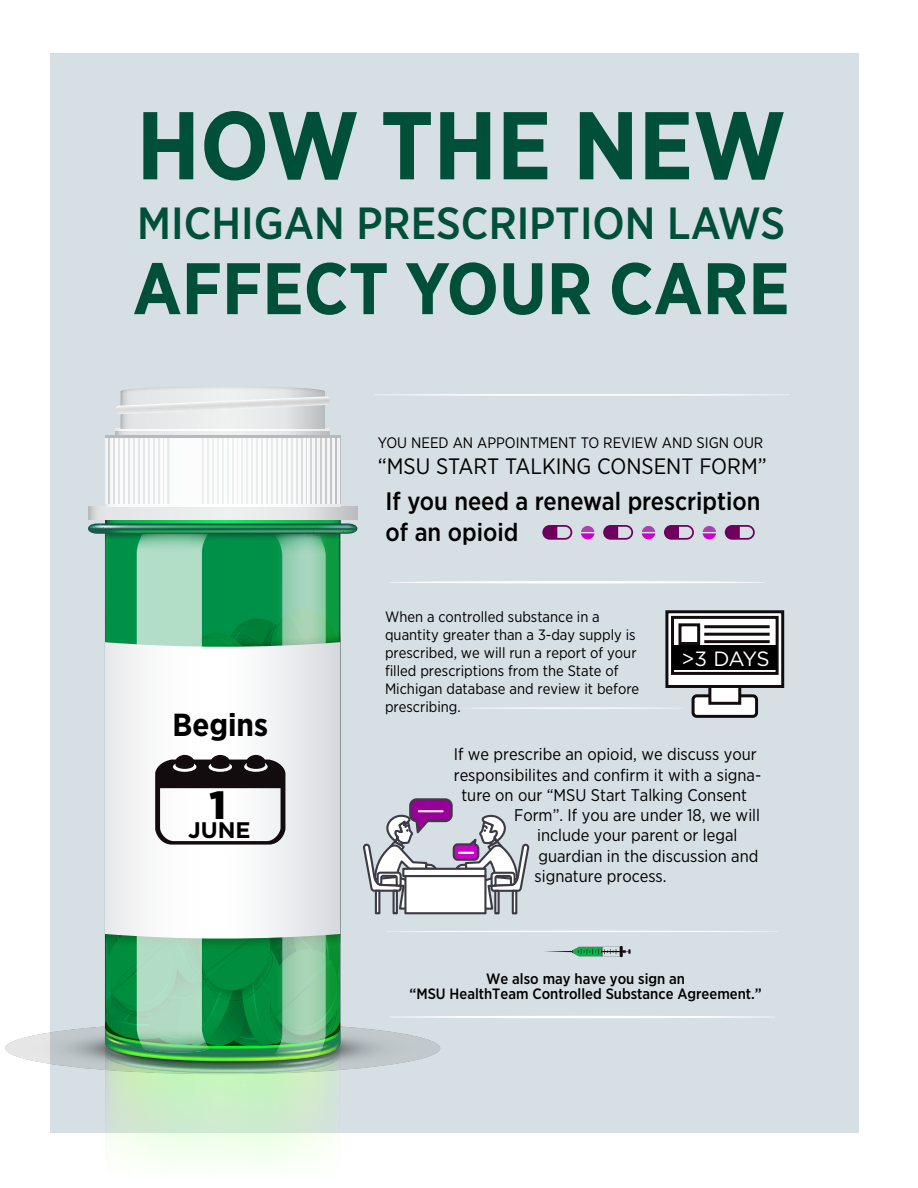
<style>
.page{position:relative;width:918px;height:1188px;background:#fff}
.page>*{position:absolute;margin:0;border:0;box-sizing:border-box;transform-origin:0 0}
.t1{font:700 96px "Gotham Narrow";color:#004f39}
.t2{font:700 72.75px "Gotham Narrow";color:#004f39}
.t3{font:500 45px "Gotham Narrow";color:#004f39}
.t4{font:900 39.3px "Gotham";color:#000}
.t5{font:700 31.8px "Gotham Narrow";color:#000}
.t6{font:500 25.2px/30.3px "Gotham Narrow";color:#000}
.t7{font:700 22.5px "Gotham";color:#000}
.t8{font:22.35px "Gotham Narrow";color:#000}
.t9{font:20.7px "Gotham";color:#fff}
.t10{font:16.8px "Gotham Narrow";color:#000}
.t11{font:15.15px "Gotham Narrow";color:#000}
.t12{font:15px/18px "Gotham Narrow";color:#000}
.t13{font:500 15px/15px "Gotham Narrow";color:#000;text-align:center}
</style>
<div class="page">
<div style="left:50px;top:53px;width:809px;height:1080px;background:#d6dfe3"></div>
<svg style="left:105px;top:519px;width:235px;height:4px"></svg>
<svg style="left:88px;top:507px;width:269px;height:12px"></svg>
<svg style="left:116px;top:430px;width:214px;height:6px"></svg>
<svg style="left:116px;top:429px;width:214px;height:1px"></svg>
<svg style="left:105px;top:437px;width:232px;height:68px"></svg>
<hr style="left:106px;top:436px;width:2px;height:71px;background:#e6e7e8">
<hr style="left:110px;top:436px;width:3px;height:71px;background:#e6e7e8">
<hr style="left:115px;top:436px;width:3px;height:71px;background:#e6e7e8">
<hr style="left:120px;top:436px;width:3px;height:71px;background:#e6e7e8">
<hr style="left:125px;top:436px;width:3px;height:71px;background:#e6e7e8">
<hr style="left:130px;top:436px;width:3px;height:71px;background:#e6e7e8">
<hr style="left:135px;top:436px;width:3px;height:71px;background:#e6e7e8">
<hr style="left:140px;top:436px;width:3px;height:71px;background:#e6e7e8">
<hr style="left:145px;top:436px;width:2px;height:71px;background:#e6e7e8">
<hr style="left:150px;top:436px;width:2px;height:71px;background:#e6e7e8">
<hr style="left:155px;top:436px;width:2px;height:71px;background:#e6e7e8">
<hr style="left:160px;top:436px;width:2px;height:71px;background:#e6e7e8">
<hr style="left:165px;top:436px;width:2px;height:71px;background:#e6e7e8">
<div style="left:170px;top:437px;width:32px;height:68px;background:#fbfcfc"></div>
<hr style="left:204px;top:436px;width:3px;height:71px;background:#e6e7e8">
<hr style="left:209px;top:436px;width:3px;height:71px;background:#e6e7e8">
<hr style="left:214px;top:436px;width:3px;height:71px;background:#e6e7e8">
<hr style="left:219px;top:436px;width:2px;height:71px;background:#e6e7e8">
<hr style="left:224px;top:436px;width:2px;height:71px;background:#e6e7e8">
<hr style="left:229px;top:436px;width:2px;height:71px;background:#e6e7e8">
<hr style="left:234px;top:436px;width:2px;height:71px;background:#e6e7e8">
<hr style="left:239px;top:436px;width:2px;height:71px;background:#e6e7e8">
<hr style="left:244px;top:436px;width:2px;height:71px;background:#e6e7e8">
<hr style="left:249px;top:436px;width:2px;height:71px;background:#e6e7e8">
<hr style="left:254px;top:436px;width:2px;height:71px;background:#e6e7e8">
<hr style="left:258px;top:436px;width:3px;height:71px;background:#e6e7e8">
<hr style="left:263px;top:436px;width:3px;height:71px;background:#e6e7e8">
<hr style="left:268px;top:436px;width:3px;height:71px;background:#e6e7e8">
<hr style="left:273px;top:436px;width:3px;height:71px;background:#e6e7e8">
<hr style="left:278px;top:436px;width:3px;height:71px;background:#e6e7e8">
<hr style="left:283px;top:436px;width:3px;height:71px;background:#e6e7e8">
<hr style="left:288px;top:436px;width:2px;height:71px;background:#e6e7e8">
<hr style="left:293px;top:436px;width:2px;height:71px;background:#e6e7e8">
<hr style="left:298px;top:436px;width:2px;height:71px;background:#e6e7e8">
<hr style="left:303px;top:436px;width:2px;height:71px;background:#e6e7e8">
<hr style="left:308px;top:436px;width:2px;height:71px;background:#e6e7e8">
<hr style="left:313px;top:436px;width:2px;height:71px;background:#e6e7e8">
<hr style="left:318px;top:436px;width:2px;height:71px;background:#e6e7e8">
<hr style="left:323px;top:436px;width:2px;height:71px;background:#e6e7e8">
<hr style="left:327px;top:436px;width:3px;height:71px;background:#e6e7e8">
<hr style="left:332px;top:436px;width:3px;height:71px;background:#e6e7e8">
<hr style="left:337px;top:436px;width:3px;height:71px;background:#e6e7e8">
<svg style="left:116px;top:387px;width:214px;height:42px"></svg>
<hr style="left:105px;top:436px;width:235px;height:1px;background:#b8b9bc">
<svg style="left:105px;top:505px;width:232px;height:2px"></svg>
<svg style="left:374px;top:394px;width:416px;height:2px"></svg>
<div style="left:665px;top:610px;width:119px;height:78px;border:3px solid #fff"></div>
<svg style="left:5px;top:523px;width:773px;height:642px"></svg>
<p class="t1" style="left:137px;top:84px;width:651px">HOW THE NEW</p>
<p class="t3" style="left:137px;top:195px;width:649px">MICHIGAN PRESCRIPTION LAWS</p>
<p class="t2" style="left:133px;top:242px;width:659px">AFFECT YOUR CARE</p>
<p class="t5" style="left:173px;top:705px;width:97px">Begins</p>
<p class="t4" style="left:209px;top:778px;width:18px">1</p>
<p class="t7" style="left:188px;top:815px;width:64px">JUNE</p>
<p class="t11" style="left:378px;top:433px;width:387px">YOU NEED AN APPOINTMENT TO REVIEW AND SIGN OUR</p>
<p class="t8" style="left:378px;top:453px;width:390px">“MSU START TALKING CONSENT FORM”</p>
<p class="t6" style="left:386px;top:486px;width:377px">If you need a renewal prescription of an opioid</p>
<p class="t12" style="left:385px;top:608px;width:256px">When a controlled substance in a quantity greater than a 3-day supply is prescribed, we will run a report of your filled prescriptions from the State of Michigan database and review it before prescribing.</p>
<p class="t9" style="left:682px;top:645px;width:90px">&gt;3 DAYS</p>
<p class="t10" style="left:454px;top:744px;width:305px">If we prescribe an opioid, we discuss your</p>
<p class="t10" style="left:454px;top:764px;width:309px">responsibilites and confirm it with a signa-</p>
<p class="t10" style="left:461px;top:784px;width:287px">ture on our “MSU Start Talking Consent</p>
<p class="t10" style="left:514px;top:805px;width:248px">Form”. If you are under 18, we will</p>
<p class="t10" style="left:537px;top:825px;width:202px">include your parent or legal</p>
<p class="t10" style="left:538px;top:845px;width:222px">guardian in the discussion and</p>
<p class="t10" style="left:535px;top:865px;width:133px">signature process.</p>
<p class="t13" style="left:409px;top:971px;width:354px">We also may have you sign an<br>“MSU HealthTeam Controlled Substance Agreement.”</p>
</div>
